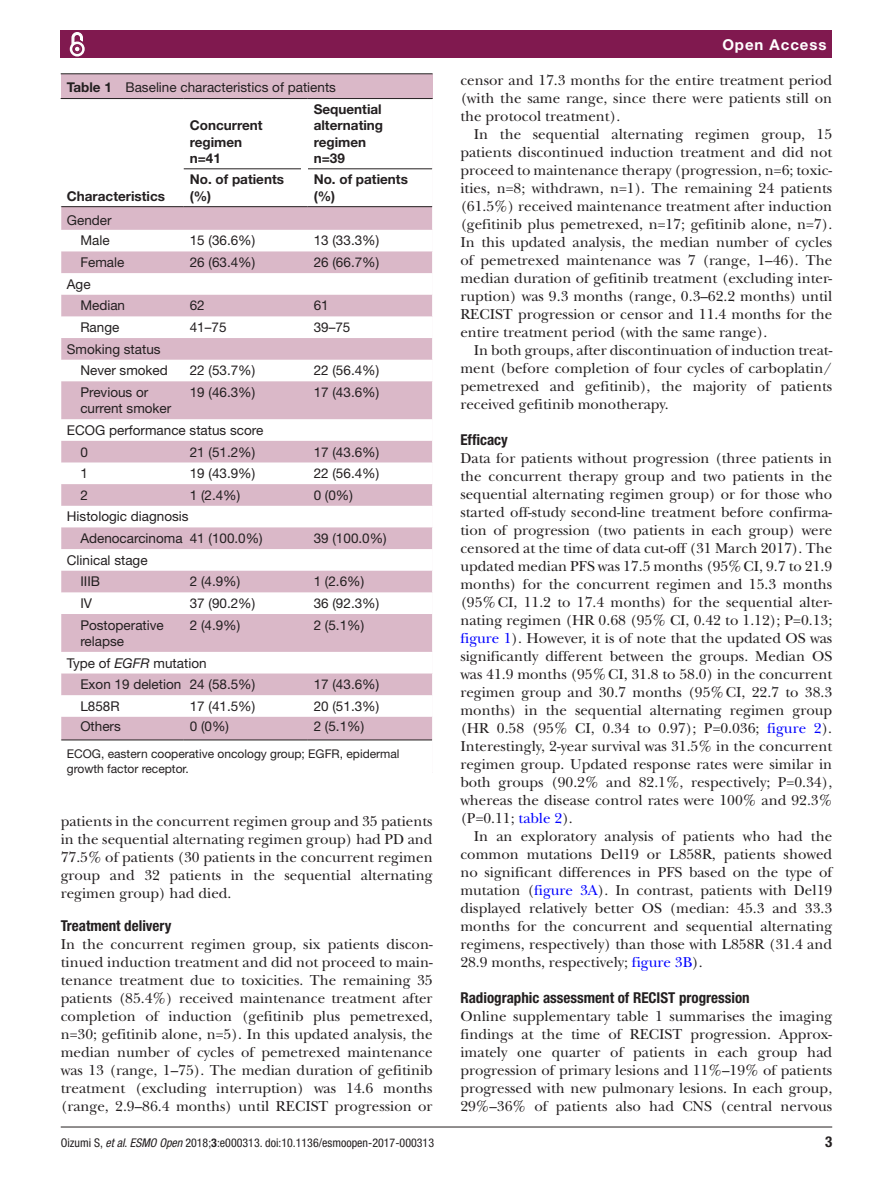
<style>
.page{position:relative;width:893px;height:1191px;background:#fff}
.page>*{position:absolute;margin:0;border:0;box-sizing:border-box;transform-origin:0 0}
.t1{font:15px/18px "New Baskerville";color:#231f20;text-align:justify}
.t2{font:700 condensed 15px "Helvetica Neue LT Std";color:#231f20}
.t3{font:700 15px "Helvetica Neue LT Std";letter-spacing:.065em;color:#fff}
.t4{font:13.5px/21.6px "Helvetica Neue LT Std";color:#231f20}
.t5{font:700 13.5px/16.2px "Helvetica Neue LT Std";color:#231f20}
.t6{font:12px/15px "Helvetica Neue LT Std";color:#231f20}
.t7{font:condensed 12px "Helvetica Neue LT Std";color:#231f20}
.s1{font-weight:700}
.s2{font-style:italic}
.s3{color:#00f}
</style>
<div class="page">
<div style="left:61px;top:31px;width:771px;height:27px;background:#80194f"></div>
<svg style="left:69px;top:32px;width:16px;height:25px"></svg>
<div style="left:74px;top:45px;width:7px;height:8px;border:1px solid #80194f;border-radius:50%"></div>
<hr style="left:61px;top:1126px;width:771px;height:1px;background:#231f20">
<div style="left:61px;top:74px;width:372px;height:698px;background:#dab8c8"></div>
<hr style="left:61px;top:73px;width:372px;height:1px;background:#231f20">
<svg style="left:61px;top:99px;width:371px;height:673px;fill:#fff"></svg>
<hr style="left:61px;top:206px;width:123px;height:1px;background:#231f20">
<hr style="left:61px;top:98px;width:123px;height:1px;background:#231f20">
<hr style="left:184px;top:98px;width:124px;height:1px;background:#231f20">
<hr style="left:308px;top:98px;width:125px;height:1px;background:#231f20">
<hr style="left:184px;top:168px;width:124px;height:1px;background:#231f20">
<hr style="left:184px;top:206px;width:124px;height:1px;background:#231f20">
<hr style="left:308px;top:168px;width:124px;height:1px;background:#231f20">
<hr style="left:308px;top:206px;width:124px;height:1px;background:#231f20">
<hr style="left:184px;top:739px;width:124px;height:1px;background:#231f20">
<hr style="left:61px;top:739px;width:123px;height:1px;background:#231f20">
<hr style="left:308px;top:739px;width:124px;height:1px;background:#231f20">
<hr style="left:432px;top:99px;width:1px;height:70px;background:#fff">
<hr style="left:432px;top:169px;width:1px;height:38px;background:#fff">
<svg style="left:432px;top:207px;width:1px;height:174px"></svg>
<hr style="left:432px;top:381px;width:1px;height:38px;background:#fff">
<svg style="left:432px;top:419px;width:1px;height:195px"></svg>
<hr style="left:432px;top:614px;width:1px;height:38px;background:#fff">
<svg style="left:432px;top:652px;width:1px;height:88px"></svg>
<hr style="left:432px;top:740px;width:1px;height:32px;background:#fff">
<svg style="left:302px;top:167px;width:6px;height:4px"></svg>
<p class="t4" style="left:67px;top:76px;width:271px"><span class="s1">Table 1</span> Baseline characteristics of patients</p>
<p class="t5" style="left:67px;top:187px;width:100px">Characteristics</p>
<p class="t4" style="left:67px;top:210px;width:46px;line-height:20.1px;text-align:right">Gender<br>Male</p>
<p class="t5" style="left:190px;top:117px;width:74px">Concurrent regimen n=41</p>
<p class="t5" style="left:314px;top:101px;width:71px">Sequential alternating regimen n=39</p>
<p class="t5" style="left:190px;top:171px;width:96px">No. of patients (%)</p>
<p class="t5" style="left:314px;top:171px;width:96px">No. of patients (%)</p>
<p class="t4" style="left:190px;top:230px;width:67px">15 (36.6%)</p>
<p class="t4" style="left:314px;top:230px;width:67px">13 (33.3%)</p>
<p class="t4" style="left:80px;top:251px;width:46px">Female</p>
<p class="t4" style="left:190px;top:251px;width:67px">26 (63.4%)</p>
<p class="t4" style="left:314px;top:251px;width:67px">26 (66.7%)</p>
<p class="t4" style="left:80px;top:273px;width:46px;text-indent:-14px">Age<br>Median</p>
<p class="t4" style="left:190px;top:295px;width:17px">62</p>
<p class="t4" style="left:314px;top:295px;width:17px">61</p>
<p class="t4" style="left:80px;top:316px;width:41px">Range</p>
<p class="t4" style="left:190px;top:316px;width:38px">41–75</p>
<p class="t4" style="left:314px;top:316px;width:38px">39–75</p>
<p class="t4" style="left:80px;top:338px;width:89px;text-indent:-14px">Smoking status<br>Never smoked</p>
<p class="t4" style="left:190px;top:359px;width:67px">22 (53.7%)</p>
<p class="t4" style="left:314px;top:359px;width:67px">22 (56.4%)</p>
<p class="t4" style="left:80px;top:384px;width:93px;line-height:16.2px">Previous or current smoker</p>
<p class="t4" style="left:190px;top:381px;width:67px">19 (46.3%)</p>
<p class="t4" style="left:314px;top:381px;width:67px">17 (43.6%)</p>
<p class="t4" style="left:80px;top:419px;width:185px;text-indent:-14px">ECOG performance status score<br>0</p>
<p class="t4" style="left:190px;top:441px;width:67px">21 (51.2%)</p>
<p class="t4" style="left:314px;top:441px;width:67px">17 (43.6%)</p>
<p class="t4" style="left:80px;top:462px;width:9px">1</p>
<p class="t4" style="left:190px;top:462px;width:67px">19 (43.9%)</p>
<p class="t4" style="left:314px;top:462px;width:67px">22 (56.4%)</p>
<p class="t4" style="left:80px;top:484px;width:9px">2</p>
<p class="t4" style="left:190px;top:484px;width:52px">1 (2.4%)</p>
<p class="t4" style="left:314px;top:484px;width:41px">0 (0%)</p>
<p class="t4" style="left:80px;top:505px;width:184px;text-indent:-14px">Histologic diagnosis<br>Adenocarcinoma 41 (100.0%)</p>
<p class="t4" style="left:314px;top:527px;width:75px">39 (100.0%)</p>
<p class="t4" style="left:80px;top:549px;width:69px;text-indent:-14px">Clinical stage<br>IIIB</p>
<p class="t4" style="left:190px;top:570px;width:52px">2 (4.9%)</p>
<p class="t4" style="left:314px;top:570px;width:52px">1 (2.6%)</p>
<p class="t4" style="left:80px;top:592px;width:13px">IV</p>
<p class="t4" style="left:190px;top:592px;width:67px">37 (90.2%)</p>
<p class="t4" style="left:314px;top:592px;width:67px">36 (92.3%)</p>
<p class="t4" style="left:80px;top:616px;width:85px;line-height:16.2px">Postoperative relapse</p>
<p class="t4" style="left:190px;top:614px;width:52px">2 (4.9%)</p>
<p class="t4" style="left:314px;top:614px;width:52px">2 (5.1%)</p>
<p class="t4" style="left:80px;top:652px;width:176px;text-indent:-14px">Type of <span class="s2">EGFR</span> mutation<br>Exon 19 deletion 24 (58.5%)</p>
<p class="t4" style="left:314px;top:673px;width:67px">17 (43.6%)</p>
<p class="t4" style="left:80px;top:695px;width:41px">L858R</p>
<p class="t4" style="left:190px;top:695px;width:67px">17 (41.5%)</p>
<p class="t4" style="left:314px;top:695px;width:67px">20 (51.3%)</p>
<p class="t4" style="left:80px;top:715px;width:42px">Others</p>
<p class="t4" style="left:190px;top:715px;width:41px">0 (0%)</p>
<p class="t4" style="left:314px;top:715px;width:52px">2 (5.1%)</p>
<p class="t6" style="left:67px;top:745px;width:334px">ECOG, eastern cooperative oncology group; EGFR, epidermal growth factor receptor.</p>
<p class="t1" style="left:61px;top:812px;width:373px">patients in the concurrent regimen group and 35 patients in the sequential alternating regimen group) had PD and 77.5% of patients (30 patients in the concurrent regimen group and 32 patients in the sequential alternating regimen group) had died.</p>
<p class="t2" style="left:61px;top:916px;width:112px">Treatment delivery</p>
<p class="t1" style="left:61px;top:935px;width:373px">In the concurrent regimen group, six patients discon&shy;tinued induction treatment and did not proceed to main&shy;tenance treatment due to toxicities. The remaining 35 patients (85.4%) received maintenance treatment after completion of induction (gefitinib plus pemetrexed, n=30; gefitinib alone, n=5). In this updated analysis, the median number of cycles of pemetrexed maintenance was 13 (range, 1–75). The median duration of gefitinib treatment (excluding interruption) was 14.6 months (range, 2.9–86.4 months) until RECIST progression or</p>
<p class="t3" style="left:722px;top:35px;width:106px">Open Access</p>
<p class="t1" style="left:460px;top:71px;width:373px">censor and 17.3 months for the entire treatment period (with the same range, since there were patients still on the protocol treatment).</p>
<p class="t1" style="left:460px;top:125px;width:373px;text-indent:13px">In the sequential alternating regimen group, 15 patients discontinued induction treatment and did not proceed to maintenance therapy (progression, n=6; toxic&shy;ities, n=8; withdrawn, n=1). The remaining 24 patients (61.5%) received maintenance treatment after induction (gefitinib plus pemetrexed, n=17; gefitinib alone, n=7).<br>In this updated analysis, the median number of cycles of pemetrexed maintenance was 7 (range, 1–46). The median duration of gefitinib treatment (excluding inter&shy;ruption) was 9.3 months (range, 0.3–62.2 months) until RECIST progression or censor and 11.4 months for the entire treatment period (with the same range).</p>
<p class="t1" style="left:460px;top:341px;width:373px;text-indent:13px">In both groups, after discontinuation of induction treat&shy;ment (before completion of four cycles of carboplatin/ pemetrexed and gefitinib), the majority of patients received gefitinib monotherapy.</p>
<p class="t2" style="left:460px;top:430px;width:49px">Efficacy</p>
<p class="t1" style="left:460px;top:449px;width:373px">Data for patients without progression (three patients in the concurrent therapy group and two patients in the sequential alternating regimen group) or for those who started off-study second-line treatment before confirma&shy;tion of progression (two patients in each group) were censored at the time of data cut-off (31 March 2017). The updated median PFS was 17.5 months (95%CI, 9.7 to 21.9 months) for the concurrent regimen and 15.3 months (95%CI, 11.2 to 17.4 months) for the sequential alter&shy;nating regimen (HR 0.68 (95% CI, 0.42 to 1.12); P=0.13; <span class="s3">figure 1</span>). However, it is of note that the updated OS was significantly different between the groups. Median OS was 41.9 months (95%CI, 31.8 to 58.0) in the concurrent regimen group and 30.7 months (95%CI, 22.7 to 38.3 months) in the sequential alternating regimen group (HR 0.58 (95% CI, 0.34 to 0.97); P=0.036; <span class="s3">figure 2</span>).<br>Interestingly, 2-year survival was 31.5% in the concurrent regimen group. Updated response rates were similar in both groups (90.2% and 82.1%, respectively; P=0.34), whereas the disease control rates were 100% and 92.3% (P=0.11; <span class="s3">table 2</span>).</p>
<p class="t1" style="left:460px;top:827px;width:373px;text-indent:14px">In an exploratory analysis of patients who had the common mutations Del19 or L858R, patients showed no significant differences in PFS based on the type of mutation (<span class="s3">figure 3A</span>). In contrast, patients with Del19 displayed relatively better OS (median: 45.3 and 33.3 months for the concurrent and sequential alternating regimens, respectively) than those with L858R (31.4 and 28.9 months, respectively; <span class="s3">figure 3B</span>).</p>
<p class="t2" style="left:460px;top:988px;width:291px">Radiographic assessment of RECIST progression</p>
<p class="t1" style="left:460px;top:1007px;width:373px">Online supplementary table 1 summarises the imaging findings at the time of RECIST progression. Approx&shy;imately one quarter of patients in each group had progression of primary lesions and 11%–19% of patients progressed with new pulmonary lesions. In each group, 29%–36% of patients also had CNS (central nervous</p>
<p class="t7" style="left:61px;top:1135px;width:375px">Oizumi S, <span class="s2">et al</span>. <span class="s2">ESMO Open</span> 2018;<span class="s1">3</span>:e000313. doi:10.1136/esmoopen-2017-000313</p>
<p class="t2" style="left:825px;top:1132px;width:9px">3</p>
</div>
